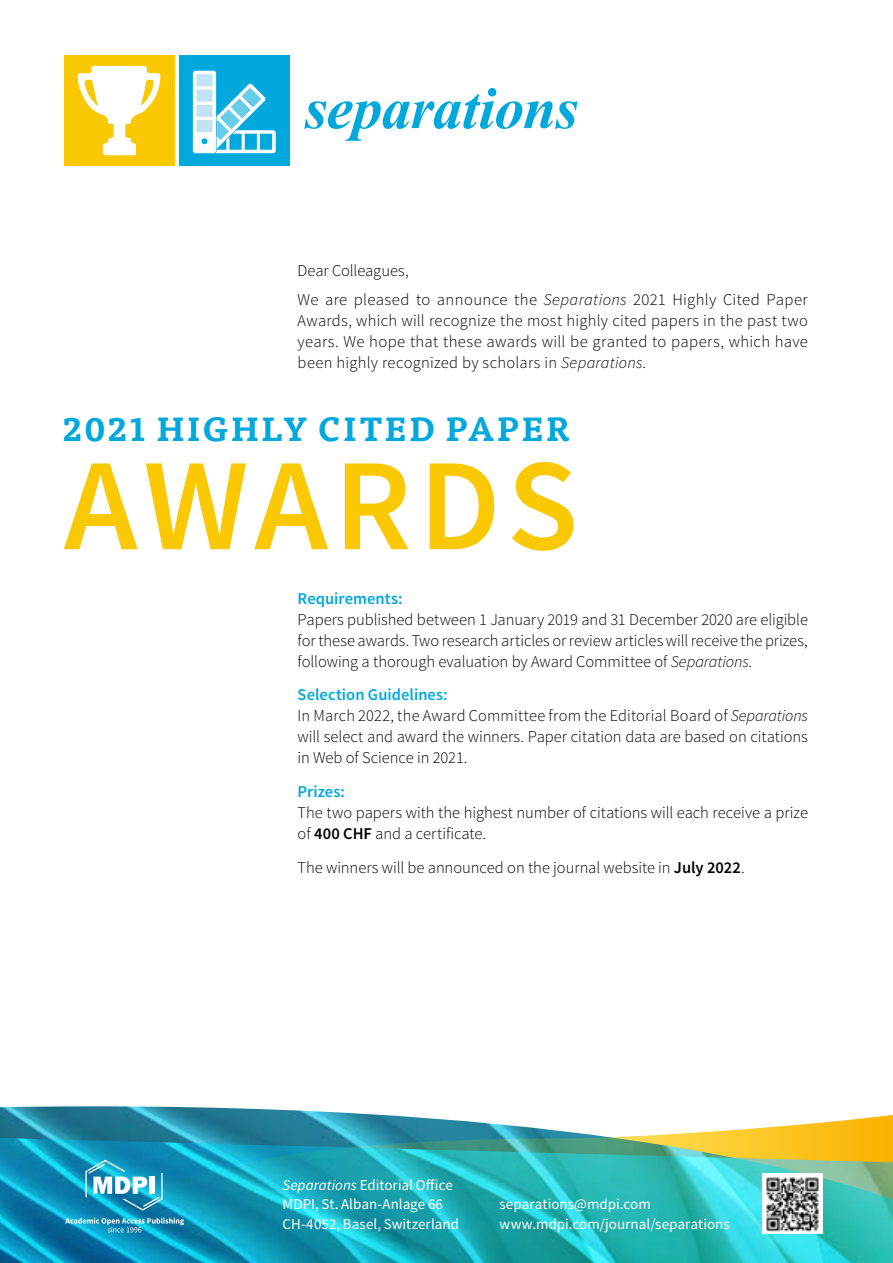
<style>
.page{position:relative;width:893px;height:1263px;background:#fff}
.page>*{position:absolute;margin:0;border:0;box-sizing:border-box;transform-origin:0 0}
.t1{font:600 131.1px "Source Sans Pro";letter-spacing:.05em;color:#fac903}
.t2{font:700 33px "Tisa Pro";letter-spacing:.06em;color:#00a8db}
.t3{font:300 16.5px/21px "Source Sans Pro";color:#000;text-align:justify}
.t4{font:300 16.5px/29.5px "Source Sans Pro";letter-spacing:.02em;color:#000}
.t5{font:600 16.5px "Source Sans Pro";color:#00a8db}
.t6{font:15px/19.5px "Source Sans Pro";color:#fff}
.s1{font-style:italic}
.s2{font-weight:600;color:#00a8db}
.s3{font-weight:600}
</style>
<div class="page">
<img style="left:0;top:1106px;width:348px;height:7px">
<img style="left:0;top:1113px;width:893px;height:150px">
<svg style="left:85px;top:1160px;width:78px;height:50px"></svg>
<svg style="left:65px;top:1217px;width:119px;height:15px"></svg>
<div style="left:64px;top:55px;width:110px;height:111px;background:#fac903"></div>
<svg style="left:78px;top:66px;width:82px;height:89px"></svg>
<div style="left:179px;top:55px;width:111px;height:111px;background:#00a8db"></div>
<svg style="left:192px;top:70px;width:84px;height:84px"></svg>
<svg style="left:304px;top:88px;width:273px;height:53px"></svg>
<div style="left:762px;top:1173px;width:61px;height:61px;background:#fff"></div>
<img style="left:766px;top:1177px;width:53px;height:54px">
<p class="t4" style="left:298px;top:256px;width:512px">Dear Colleagues,<br>We are pleased to announce the <span class="s1">Separations</span> 2021 Highly Cited Paper</p>
<p class="t3" style="left:298px;top:311px;width:512px">Awards, which will recognize the most highly cited papers in the past two years. We hope that these awards will be granted to papers, which have been highly recognized by scholars in <span class="s1">Separations</span>.</p>
<h2 class="t2" style="left:63px;top:402px;width:509px">2021 HIGHLY CITED PAPER</h2>
<h1 class="t1" style="left:64px;top:423px;width:515px">AWARDS</h1>
<p class="t5" style="left:298px;top:588px;width:107px">Requirements:</p>
<p class="t3" style="left:298px;top:609px;width:512px">Papers published between 1 January 2019 and 31 December 2020 are eligible for these awards. Two research articles or review articles will receive the prizes, following a thorough evaluation by Award Committee of <span class="s1">Separations</span>.</p>
<p class="t3" style="left:298px;top:684px;width:512px;text-align:left"><span class="s2">Selection Guidelines:<br></span>In March 2022, the Award Committee from the Editorial Board of <span class="s1">Separations </span>will select and award the winners. Paper citation data are based on citations in Web of Science in 2021.</p>
<p class="t5" style="left:298px;top:781px;width:49px">Prizes:</p>
<p class="t3" style="left:298px;top:802px;width:512px">The two papers with the highest number of citations will each receive a prize of <span class="s3">400 CHF</span> and a certificate.</p>
<p class="t3" style="left:298px;top:857px;width:448px">The winners will be announced on the journal website in <span class="s3">July 2022</span>.</p>
<p class="t6" style="left:283px;top:1175px;width:178px"><span class="s1">Separations</span> Editorial Office<br>MDPI, St. Alban-Anlage 66<br>CH-4052, Basel, Switzerland</p>
<p class="t6" style="left:499px;top:1195px;width:232px">separations@mdpi.com www.mdpi.com/journal/separations</p>
</div>
